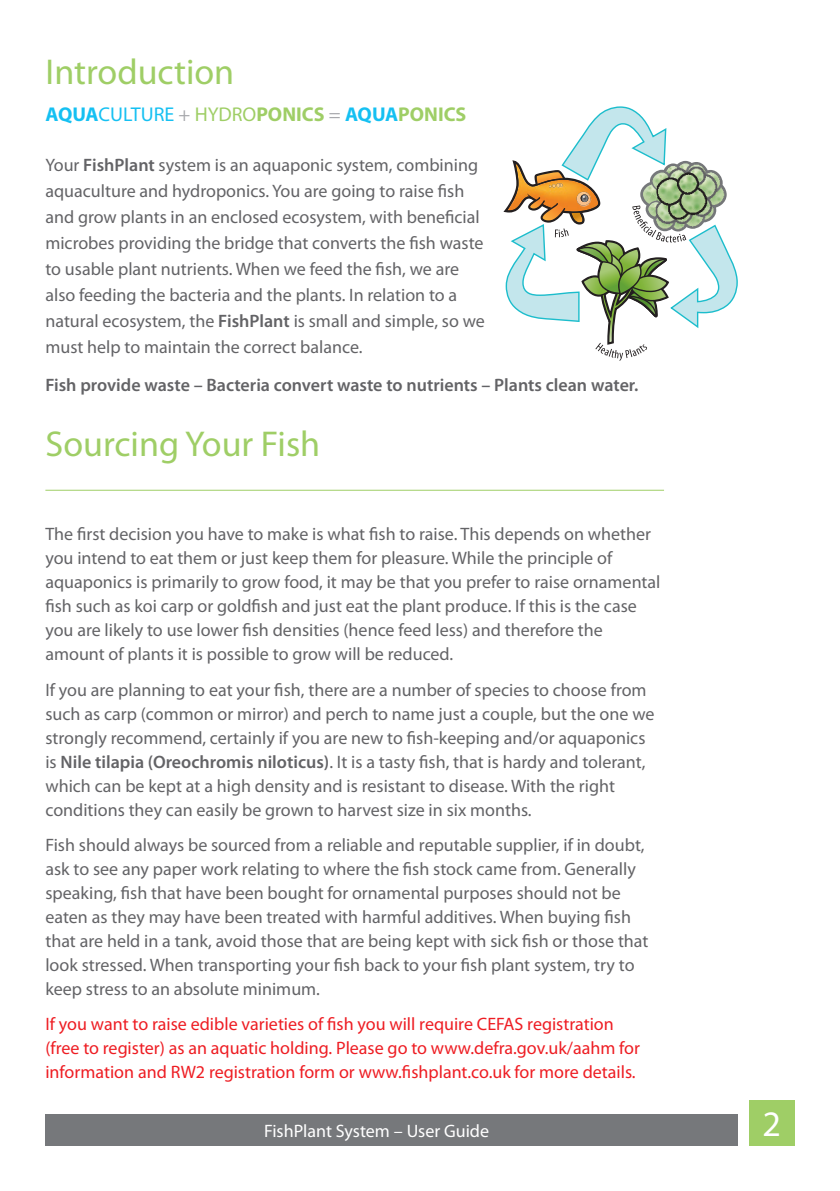
<style>
.page{position:relative;width:840px;height:1191px;background:#fff}
.page>*{position:absolute;margin:0;border:0;box-sizing:border-box;transform-origin:0 0}
.t1{font:36px "Myriad Pro";color:#9fce66}
.t2{font:36px "Myriad Pro";color:#fff}
.t3{font:700 20px "Myriad Pro";color:#9fce66}
.t4{font:18px/24px "Myriad Pro";color:#636366}
.t5{font:18px/24px "Myriad Pro";color:#ee1d23}
.t6{font:600 18px "Myriad Pro";color:#636366}
.t7{font:18px "Myriad Pro";color:#fff}
.s1{color:#15c0f2}
.s2{font-weight:400;color:#15c0f2}
.s3{font-weight:400;color:#a8a9ad}
.s4{font-weight:400}
.s5{font-weight:600}
</style>
<div class="page">
<div style="left:45px;top:1114px;width:692px;height:31px;background:#76787b"></div>
<div style="left:748px;top:1100px;width:46px;height:45px;background:#9fce66"></div>
<hr style="left:45px;top:490px;width:618px;height:1px;background:#9fce66">
<svg style="left:503px;top:106px;width:235px;height:255px"></svg>
<h1 class="t1" style="left:45px;top:49px;width:190px">Introduction</h1>
<p class="t3" style="left:45px;top:102px;width:422px"><span class="s1">AQUA</span><span class="s2">CULTURE</span> <span class="s3">+</span> <span class="s4">HYDRO</span>PONICS <span class="s3">=</span> <span class="s1">AQUA</span>PONICS</p>
<p class="t4" style="left:45px;top:152px;width:440px;line-height:26px">Your <span class="s5">FishPlant</span> system is an aquaponic system, combining aquaculture and hydroponics. You are going to raise fish and grow plants in an enclosed ecosystem, with beneficial microbes providing the bridge that converts the fish waste to usable plant nutrients. When we feed the fish, we are also feeding the bacteria and the plants. In relation to a natural ecosystem, the <span class="s5">FishPlant</span> is small and simple, so we must help to maintain the correct balance.</p>
<p class="t6" style="left:45px;top:373px;width:594px">Fish provide waste – Bacteria convert waste to nutrients – Plants clean water.</p>
<h1 class="t1" style="left:45px;top:421px;width:276px">Sourcing Your Fish</h1>
<p class="t4" style="left:45px;top:522px;width:616px">The first decision you have to make is what fish to raise. This depends on whether you intend to eat them or just keep them for pleasure. While the principle of aquaponics is primarily to grow food, it may be that you prefer to raise ornamental fish such as koi carp or goldfish and just eat the plant produce. If this is the case you are likely to use lower fish densities (hence feed less) and therefore the amount of plants it is possible to grow will be reduced.</p>
<p class="t4" style="left:45px;top:677px;width:610px">If you are planning to eat your fish, there are a number of species to choose from such as carp (common or mirror) and perch to name just a couple, but the one we strongly recommend, certainly if you are new to fish-keeping and/or aquaponics is <span class="s5">Nile tilapia (Oreochromis niloticus)</span>. It is a tasty fish, that is hardy and tolerant, which can be kept at a high density and is resistant to disease. With the right conditions they can easily be grown to harvest size in six months.</p>
<p class="t4" style="left:45px;top:832px;width:604px">Fish should always be sourced from a reliable and reputable supplier, if in doubt, ask to see any paper work relating to where the fish stock came from. Generally speaking, fish that have been bought for ornamental purposes should not be eaten as they may have been treated with harmful additives. When buying fish that are held in a tank, avoid those that are being kept with sick fish or those that look stressed. When transporting your fish back to your fish plant system, try to keep stress to an absolute minimum.</p>
<p class="t5" style="left:45px;top:1012px;width:595px">If you want to raise edible varieties of fish you will require CEFAS registration (free to register) as an aquatic holding. Please go to www.defra.gov.uk/aahm for information and RW2 registration form or www.fishplant.co.uk for more details.</p>
<p class="t7" style="left:264px;top:1119px;width:226px">FishPlant System – User Guide</p>
<h1 class="t2" style="left:762px;top:1102px;width:20px">2</h1>
</div>
